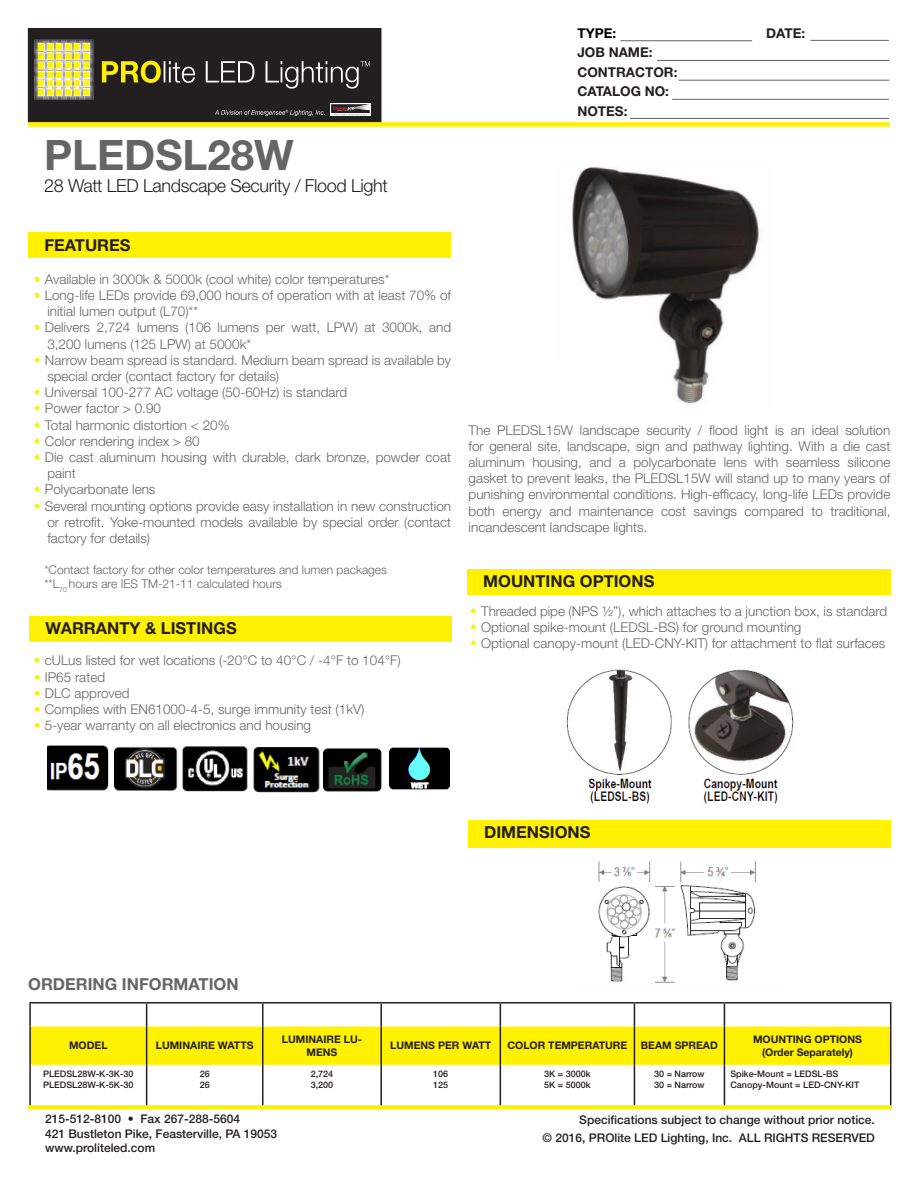
<style>
.page{position:relative;width:918px;height:1188px;background:#fff}
.page>*{position:absolute;margin:0;border:0;box-sizing:border-box;transform-origin:0 0}
.t1{font:700 42px "Helvetica Neue LT Std";color:#666565}
.t2{font:300 18px "Helvetica Neue LT Std";letter-spacing:-.02em;color:#231f20}
.t3{font:700 16.5px "Helvetica Neue LT Std";color:#231f20}
.t4{font:700 16.5px "Helvetica Neue LT Std";color:#666565}
.Paragraph_Style_1{font:300 13.5px/16.2px "Helvetica Neue LT Std";color:#666565}
.t5{font:700 13.5px/19.5px "Helvetica Neue LT Std";color:#231f20}
.t6{font:700 13.5px "Helvetica Neue LT Std";color:#000}
.t7{font:500 12px/14.4px "Helvetica Neue LT Std";color:#231f20;text-align:right}
.t8{font:300 12px "Helvetica Neue LT Std";color:#666565}
.t9{font:700 10.5px/12.6px "Helvetica Neue LT Std";color:#231f20;text-align:center}
.t10{font:500 9px "Helvetica Neue LT Std";color:#231f20}
.s1{color:#fff101}
</style>
<div class="page">
<img style="left:571px;top:167px;width:188px;height:237px">
<div style="left:468px;top:820px;width:423px;height:28px;background:#fff101"></div>
<div style="left:28px;top:232px;width:423px;height:25px;background:#fff101"></div>
<div style="left:29px;top:616px;width:423px;height:25px;background:#fff101"></div>
<img style="left:115px;top:746px;width:133px;height:46px">
<img style="left:323px;top:748px;width:59px;height:44px">
<img style="left:566px;top:669px;width:228px;height:135px">
<img style="left:48px;top:745px;width:60px;height:46px">
<div style="left:467px;top:569px;width:423px;height:25px;background:#fff101"></div>
<img style="left:389px;top:747px;width:61px;height:43px">
<img style="left:254px;top:748px;width:66px;height:44px">
<img style="left:598px;top:861px;width:158px;height:122px">
<svg style="left:145px;top:1065px;width:581px;height:40px"></svg>
<hr style="left:29px;top:1002px;width:118px;height:2px;background:#231f20">
<hr style="left:29px;top:1004px;width:2px;height:23px;background:#231f20">
<hr style="left:29px;top:1027px;width:2px;height:38px;background:#231f20">
<hr style="left:29px;top:1065px;width:2px;height:41px;background:#231f20">
<hr style="left:147px;top:1002px;width:116px;height:2px;background:#231f20">
<hr style="left:263px;top:1002px;width:118px;height:2px;background:#231f20">
<hr style="left:381px;top:1002px;width:119px;height:2px;background:#231f20">
<hr style="left:500px;top:1002px;width:134px;height:2px;background:#231f20">
<hr style="left:634px;top:1002px;width:90px;height:2px;background:#231f20">
<hr style="left:724px;top:1002px;width:167px;height:2px;background:#231f20">
<svg style="left:30px;top:1004px;width:861px;height:61px"></svg>
<hr style="left:146px;top:1027px;width:1px;height:38px;background:#231f20">
<hr style="left:262px;top:1027px;width:1px;height:38px;background:#231f20">
<hr style="left:380px;top:1027px;width:2px;height:38px;background:#231f20">
<hr style="left:500px;top:1027px;width:1px;height:38px;background:#231f20">
<hr style="left:634px;top:1027px;width:1px;height:38px;background:#231f20">
<hr style="left:724px;top:1027px;width:1px;height:38px;background:#231f20">
<hr style="left:890px;top:1027px;width:1px;height:38px;background:#231f20">
<hr style="left:146px;top:1065px;width:1px;height:41px;background:#231f20">
<hr style="left:262px;top:1065px;width:1px;height:41px;background:#231f20">
<hr style="left:380px;top:1065px;width:2px;height:41px;background:#231f20">
<hr style="left:500px;top:1065px;width:1px;height:41px;background:#231f20">
<hr style="left:634px;top:1065px;width:1px;height:41px;background:#231f20">
<hr style="left:724px;top:1065px;width:1px;height:41px;background:#231f20">
<hr style="left:890px;top:1065px;width:1px;height:41px;background:#231f20">
<svg style="left:28px;top:28px;width:354px;height:94px;background:#433f31"></svg>
<div style="left:28px;top:122px;width:862px;height:5px;background:#fff101"></div>
<hr style="left:620px;top:40px;width:132px;height:1px;background:#666565">
<hr style="left:657px;top:60px;width:232px;height:1px;background:#666565">
<hr style="left:679px;top:80px;width:210px;height:1px;background:#666565">
<hr style="left:672px;top:99px;width:217px;height:1px;background:#666565">
<hr style="left:630px;top:118px;width:259px;height:1px;background:#666565">
<hr style="left:810px;top:40px;width:79px;height:1px;background:#666565">
<div style="left:28px;top:1105px;width:864px;height:5px;background:#fff101"></div>
<p class="t1" style="left:44px;top:129px;width:251px">PLEDSL28W</p>
<p class="t2" style="left:44px;top:175px;width:345px">28 Watt LED Landscape Security / Flood Light</p>
<p class="t6" style="left:577px;top:24px;width:40px">TYPE:</p>
<p class="t5" style="left:766px;top:23px;width:41px">DATE:</p>
<p class="t5" style="left:577px;top:42px;width:102px">JOB NAME:<br>CONTRACTOR:<br>CATALOG NO:<br>NOTES:</p>
<p class="t3" style="left:44px;top:235px;width:88px">FEATURES</p>
<p class="Paragraph_Style_1" style="left:34px;top:271px;width:357px"><span class="s1">•</span> Available in 3000k &amp; 5000k (cool white) color temperatures*</p>
<p class="Paragraph_Style_1" style="left:47px;top:287px;width:405px;text-indent:-14px"><span class="s1">•</span> Long-life LEDs provide 69,000 hours of operation with at least 70% of initial lumen output (L70)**</p>
<p class="Paragraph_Style_1" style="left:47px;top:319px;width:405px;text-indent:-14px"><span class="s1">•</span> Delivers 2,724 lumens (106 lumens per watt, LPW) at 3000k, and<br>3,200 lumens (125 LPW) at 5000k*</p>
<p class="Paragraph_Style_1" style="left:47px;top:352px;width:405px;text-indent:-14px"><span class="s1">•</span> Narrow beam spread is standard. Medium beam spread is available by special order (contact factory for details)</p>
<p class="Paragraph_Style_1" style="left:34px;top:384px;width:315px"><span class="s1">•</span> Universal 100-277 AC voltage (50-60Hz) is standard</p>
<p class="Paragraph_Style_1" style="left:34px;top:400px;width:129px"><span class="s1">•</span> Power factor &gt; 0.90</p>
<p class="Paragraph_Style_1" style="left:34px;top:416px;width:197px"><span class="s1">•</span> Total harmonic distortion &lt; 20%</p>
<p class="Paragraph_Style_1" style="left:34px;top:433px;width:167px"><span class="s1">•</span> Color rendering index &gt; 80</p>
<p class="Paragraph_Style_1" style="left:47px;top:449px;width:405px;text-indent:-14px"><span class="s1">•</span> Die cast aluminum housing with durable, dark bronze, powder coat paint</p>
<p class="Paragraph_Style_1" style="left:34px;top:481px;width:123px"><span class="s1">•</span> Polycarbonate lens</p>
<p class="Paragraph_Style_1" style="left:47px;top:497px;width:405px;text-align:justify;text-indent:-14px"><span class="s1">•</span> Several mounting options provide easy installation in new construction or retrofit. Yoke-mounted models available by special order (contact factory for details)</p>
<p class="t8" style="left:44px;top:562px;width:344px">*Contact factory for other color temperatures and lumen packages</p>
<p class="t8" style="left:44px;top:576px;width:239px">**L<sub>70</sub> hours are IES TM-21-11 calculated hours</p>
<p class="t3" style="left:45px;top:618px;width:193px">WARRANTY &amp; LISTINGS</p>
<p class="Paragraph_Style_1" style="left:34px;top:652px;width:369px"><span class="s1">•</span> cULus listed for wet locations (-20°C to 40°C / -4°F to 104°F)</p>
<p class="Paragraph_Style_1" style="left:34px;top:668px;width:73px"><span class="s1">•</span> IP65 rated</p>
<p class="Paragraph_Style_1" style="left:34px;top:685px;width:97px"><span class="s1">•</span> DLC approved</p>
<p class="Paragraph_Style_1" style="left:34px;top:701px;width:332px"><span class="s1">•</span> Complies with EN61000-4-5, surge immunity test (1kV)</p>
<p class="Paragraph_Style_1" style="left:34px;top:717px;width:279px"><span class="s1">•</span> 5-year warranty on all electronics and housing</p>
<p class="Paragraph_Style_1" style="left:469px;top:421px;width:423px;text-align:justify">The PLEDSL15W landscape security / flood light is an ideal solution for general site, landscape, sign and pathway lighting. With a die cast aluminum housing, and a polycarbonate lens with seamless silicone gasket to prevent leaks, the PLEDSL15W will stand up to many years of punishing environmental conditions. High-efficacy, long-life LEDs provide both energy and maintenance cost savings compared to traditional, incandescent landscape lights.</p>
<p class="t3" style="left:483px;top:571px;width:173px">MOUNTING OPTIONS</p>
<p class="Paragraph_Style_1" style="left:470px;top:603px;width:419px"><span class="s1">•</span> Threaded pipe (NPS ½”), which attaches to a junction box, is standard</p>
<p class="Paragraph_Style_1" style="left:470px;top:619px;width:333px"><span class="s1">•</span> Optional spike-mount (LEDSL-BS) for ground mounting</p>
<p class="Paragraph_Style_1" style="left:470px;top:635px;width:417px"><span class="s1">•</span> Optional canopy-mount (LED-CNY-KIT) for attachment to flat surfaces</p>
<p class="t3" style="left:484px;top:822px;width:108px">DIMENSIONS</p>
<p class="t4" style="left:28px;top:974px;width:212px">ORDERING INFORMATION</p>
<p class="t9" style="left:69px;top:1039px;width:40px">MODEL</p>
<p class="t9" style="left:156px;top:1039px;width:99px">LUMINAIRE WATTS</p>
<p class="t9" style="left:282px;top:1033px;width:82px">LUMINAIRE LU-<br>MENS</p>
<p class="t9" style="left:390px;top:1039px;width:103px">LUMENS PER WATT</p>
<p class="t9" style="left:507px;top:1039px;width:121px">COLOR TEMPERATURE</p>
<p class="t9" style="left:641px;top:1039px;width:79px">BEAM SPREAD</p>
<p class="t9" style="left:753px;top:1033px;width:110px">MOUNTING OPTIONS</p>
<p class="t9" style="left:762px;top:1045px;width:93px">(Order Separately)</p>
<p class="t10" style="left:43px;top:1069px;width:92px">PLEDSL28W-K-3K-30</p>
<p class="t10" style="left:43px;top:1079px;width:92px">PLEDSL28W-K-5K-30</p>
<p class="t10" style="left:200px;top:1069px;width:12px">26</p>
<p class="t10" style="left:200px;top:1079px;width:12px">26</p>
<p class="t10" style="left:311px;top:1069px;width:24px">2,724</p>
<p class="t10" style="left:311px;top:1079px;width:24px">3,200</p>
<p class="t10" style="left:433px;top:1069px;width:17px">106</p>
<p class="t10" style="left:433px;top:1079px;width:17px">125</p>
<p class="t10" style="left:544px;top:1069px;width:48px">3K = 3000k</p>
<p class="t10" style="left:544px;top:1079px;width:48px">5K = 5000k</p>
<p class="t10" style="left:654px;top:1069px;width:52px">30 = Narrow</p>
<p class="t10" style="left:654px;top:1079px;width:52px">30 = Narrow</p>
<p class="t10" style="left:730px;top:1069px;width:109px">Spike-Mount = LEDSL-BS</p>
<p class="t10" style="left:730px;top:1079px;width:130px">Canopy-Mount = LED-CNY-KIT</p>
<p class="t7" style="left:45px;top:1112px;width:234px;text-align:left">215-512-8100 • Fax 267-288-5604<br>421 Bustleton Pike, Feasterville, PA 19053 www.proliteled.com</p>
<p class="t7" style="left:543px;top:1110px;width:334px;line-height:18px">Specifications subject to change without prior notice.<br>© 2016, PROlite LED Lighting, Inc. ALL RIGHTS RESERVED</p>
</div>
